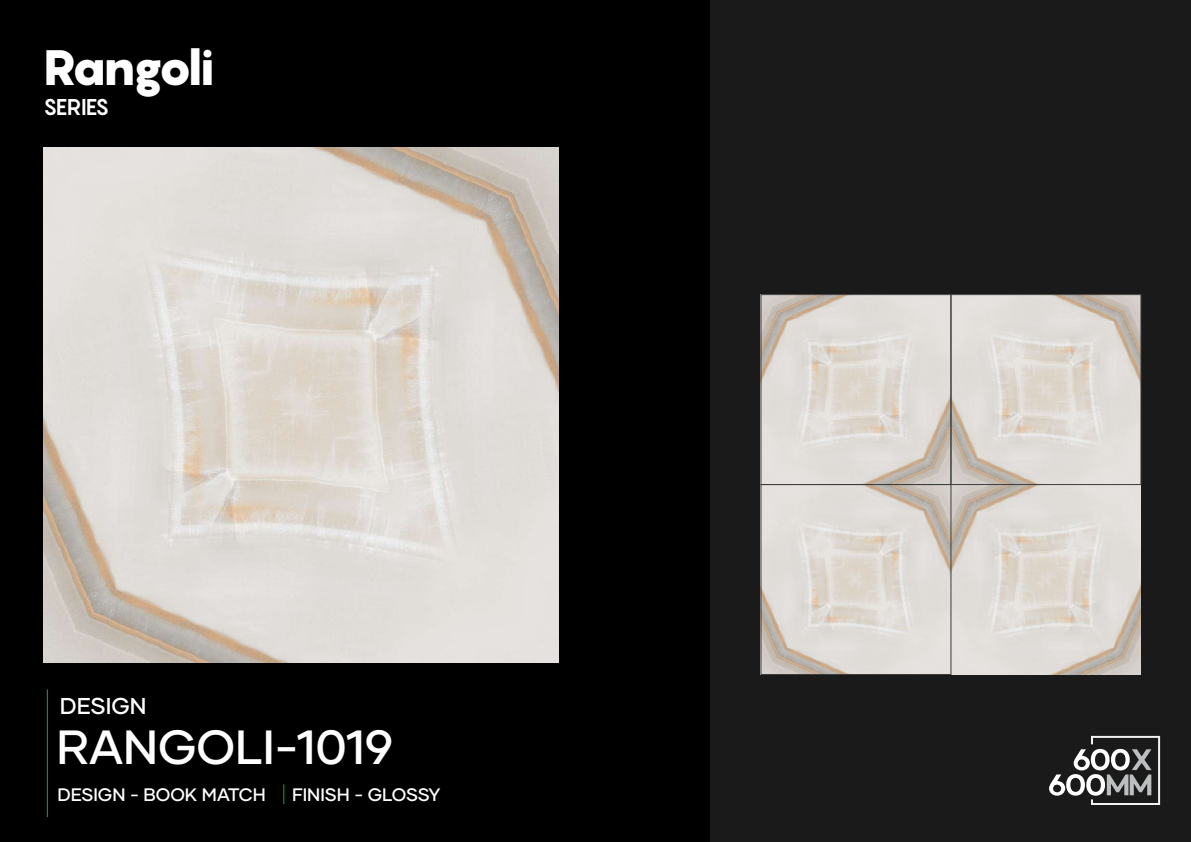
<style>
.page{position:relative;width:1191px;height:842px;background:#000}
.page>*{position:absolute;margin:0;border:0;box-sizing:border-box;transform-origin:0 0}
.t1{font:900 49.1px "Pangram";letter-spacing:-.095em;color:#fff}
.t2{font:500 47.9px "Gilmer";color:#fff}
.t3{font:500 22.9px "Gilmer";color:#fff}
.t4{font:700 22.5px "Pangram";letter-spacing:-.04em;color:#fff}
.t5{font:500 18px "Gilmer";color:#fff}
</style>
<div class="page">
<div style="left:711px;top:0;width:480px;height:842px;background:#1a1a1a"></div>
<hr style="left:47px;top:689px;width:1px;height:128px;background:#009245">
<svg style="left:283px;top:784px;width:1px;height:20px"></svg>
<img style="left:43px;top:147px;width:515px;height:516px">
<img style="left:763px;top:296px;width:378px;height:378px">
<div style="left:761px;top:294px;width:190px;height:191px;border:1px solid #3d3d3d"></div>
<div style="left:950px;top:294px;width:191px;height:191px;border:1px solid #3d3d3d"></div>
<div style="left:761px;top:484px;width:190px;height:191px;border:1px solid #3d3d3d"></div>
<svg style="left:1049px;top:735px;width:112px;height:70px"></svg>
<h1 class="t1" style="left:43px;top:35px;width:173px">Rangoli</h1>
<p class="t4" style="left:43px;top:92px;width:68px">SERIES</p>
<p class="t3" style="left:60px;top:691px;width:88px">DESIGN</p>
<h2 class="t2" style="left:57px;top:717px;width:338px">RANGOLI-1019</h2>
<p class="t5" style="left:57px;top:783px;width:210px">DESIGN - BOOK MATCH</p>
<p class="t5" style="left:292px;top:783px;width:150px">FINISH - GLOSSY</p>
</div>
